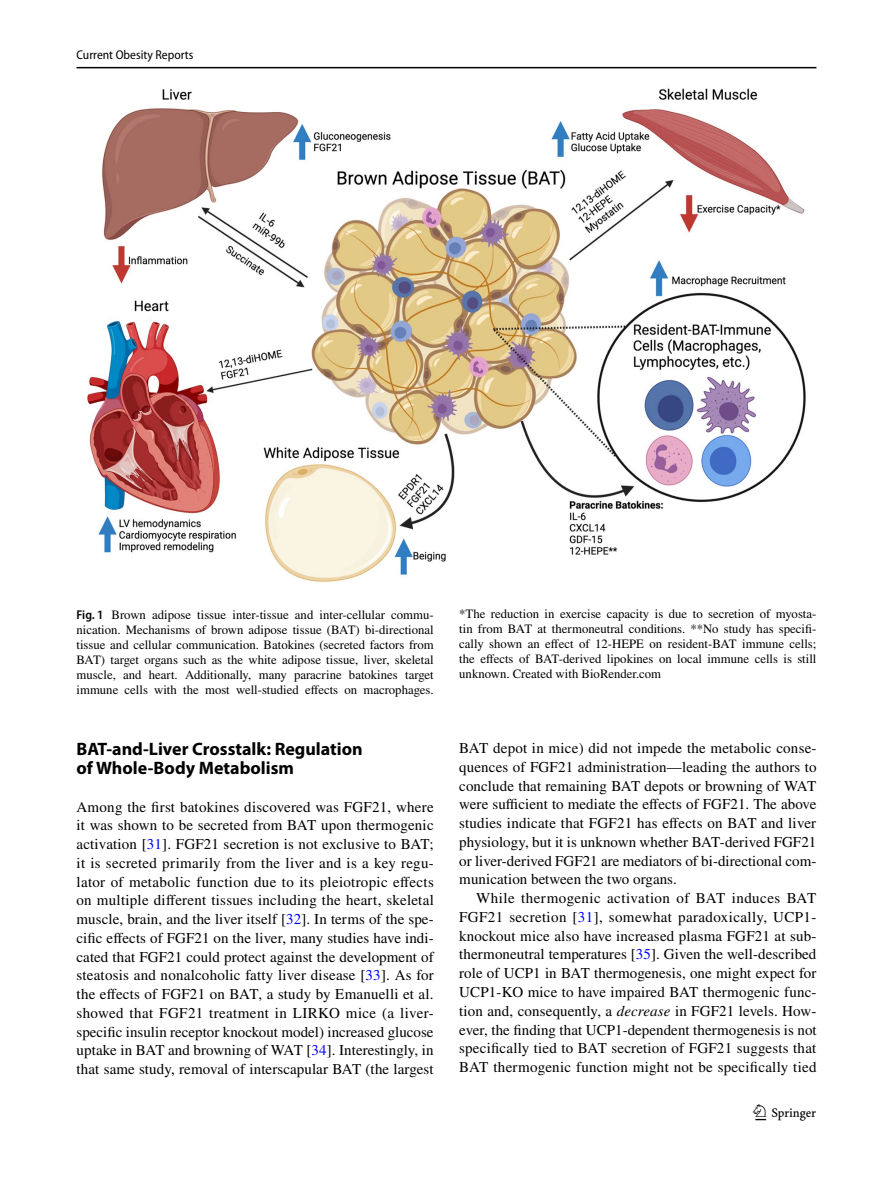
<style>
.page{position:relative;width:893px;height:1187px;background:#fff}
.page>*{position:absolute;margin:0;border:0;box-sizing:border-box;transform-origin:0 0}
.t1{font:22.5px "Springnew Regular 3";color:#000}
.t2{font:700 18px/18.8px "Myriad Pro";color:#000}
.t3{font:15px/18.8px "STIX";letter-spacing:.005em;color:#000;text-align:justify}
.t4{font:12.75px/15px "STIX";color:#000;text-align:justify}
.t5{font:semi-condensed 12.75px "Myriad Pro";color:#000}
.s1{font-family:"Myriad Pro";font-weight:600;font-stretch:semi-condensed}
.s2{color:#00f}
.s3{font-style:italic}
</style>
<div class="page">
<hr style="left:77px;top:67px;width:739px;height:1px;background:#000">
<img style="left:87px;top:88px;width:719px;height:494px">
<p class="t5" style="left:77px;top:48px;width:118px">Current Obesity Reports</p>
<p class="t4" style="left:77px;top:607px;width:359px"><span class="s1">Fig. 1</span> Brown adipose tissue inter-tissue and inter-cellular commu&shy;nication. Mechanisms of brown adipose tissue (BAT) bi-directional tissue and cellular communication. Batokines (secreted factors from BAT) target organs such as the white adipose tissue, liver, skeletal muscle, and heart. Additionally, many paracrine batokines target immune cells with the most well-studied effects on macrophages.</p>
<p class="t4" style="left:459px;top:607px;width:359px">*The reduction in exercise capacity is due to secretion of myosta&shy;tin from BAT at thermoneutral conditions. **No study has specifi&shy;cally shown an effect of 12-HEPE on resident-BAT immune cells; the effects of BAT-derived lipokines on local immune cells is still unknown. Created with BioRender.com</p>
<p class="t2" style="left:77px;top:739px;width:288px">BAT‑and‑Liver Crosstalk: Regulation of Whole‑Body Metabolism</p>
<p class="t3" style="left:77px;top:798px;width:359px">Among the first batokines discovered was FGF21, where it was shown to be secreted from BAT upon thermogenic activation [<span class="s2">31</span>]. FGF21 secretion is not exclusive to BAT; it is secreted primarily from the liver and is a key regu&shy;lator of metabolic function due to its pleiotropic effects on multiple different tissues including the heart, skeletal muscle, brain, and the liver itself [<span class="s2">32</span>]. In terms of the spe&shy;cific effects of FGF21 on the liver, many studies have indi&shy;cated that FGF21 could protect against the development of steatosis and nonalcoholic fatty liver disease [<span class="s2">33</span>]. As for the effects of FGF21 on BAT, a study by Emanuelli et al. showed that FGF21 treatment in LIRKO mice (a liver&shy;specific insulin receptor knockout model) increased glucose uptake in BAT and browning of WAT [<span class="s2">34</span>]. Interestingly, in that same study, removal of interscapular BAT (the largest</p>
<p class="t3" style="left:459px;top:739px;width:359px">BAT depot in mice) did not impede the metabolic conse&shy;quences of FGF21 administration—leading the authors to conclude that remaining BAT depots or browning of WAT were sufficient to mediate the effects of FGF21. The above studies indicate that FGF21 has effects on BAT and liver physiology, but it is unknown whether BAT-derived FGF21 or liver-derived FGF21 are mediators of bi-directional com&shy;munication between the two organs.</p>
<p class="t3" style="left:459px;top:889px;width:359px;text-indent:17px">While thermogenic activation of BAT induces BAT FGF21 secretion [<span class="s2">31</span>], somewhat paradoxically, UCP1- knockout mice also have increased plasma FGF21 at sub&shy;thermoneutral temperatures [<span class="s2">35</span>]. Given the well-described role of UCP1 in BAT thermogenesis, one might expect for UCP1-KO mice to have impaired BAT thermogenic func&shy;tion and, consequently, a <span class="s3">decrease</span> in FGF21 levels. How&shy;ever, the finding that UCP1-dependent thermogenesis is not specifically tied to BAT secretion of FGF21 suggests that BAT thermogenic function might not be specifically tied</p>
<h1 class="t1" style="left:755px;top:1104px;width:62px">1 3</h1>
</div>
